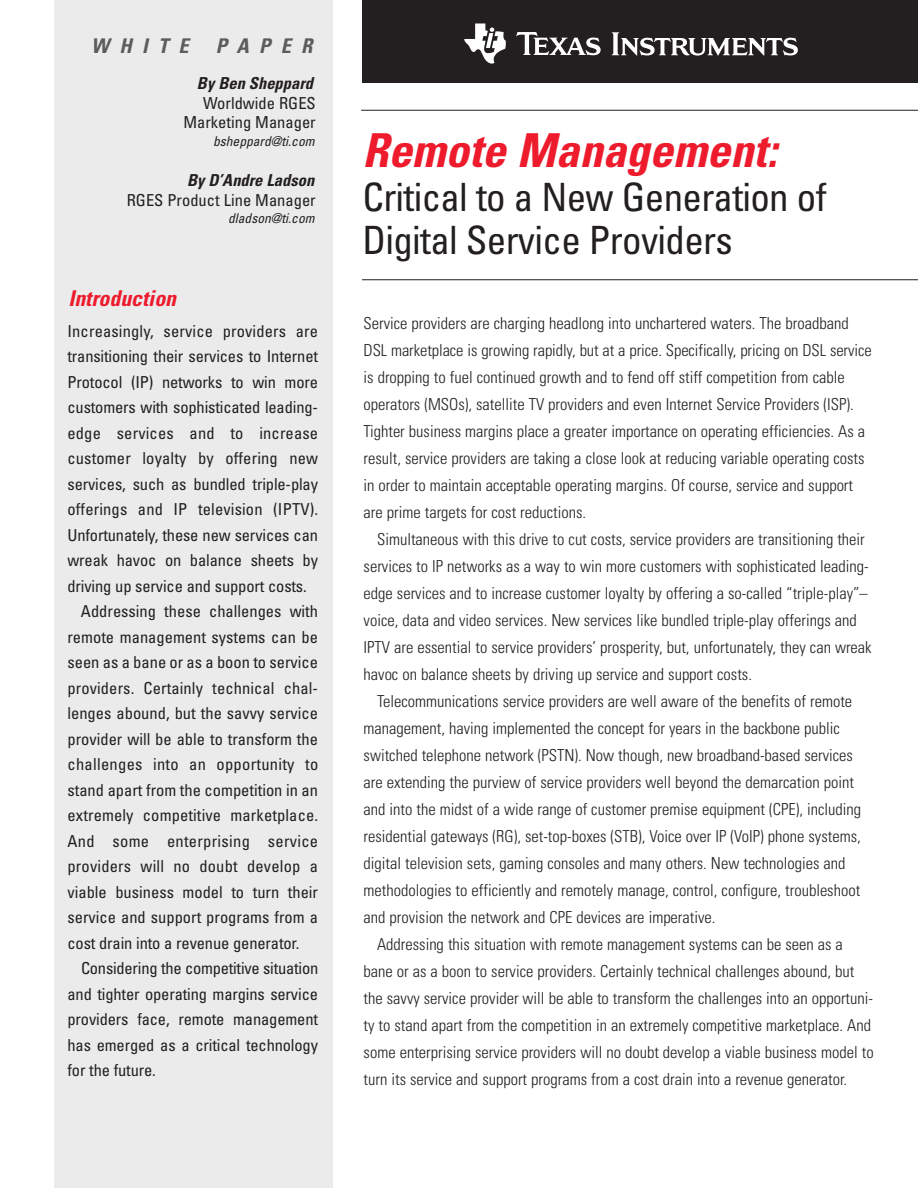
<style>
.page{position:relative;width:918px;height:1188px;background:#fff}
.page>*{position:absolute;margin:0;border:0;box-sizing:border-box;transform-origin:0 0}
.t1{font:italic 700 condensed 46.8px "Univers";color:#ee1b2d}
.t2{font:condensed 39px/43.5px "Univers";letter-spacing:-.02em;color:#231f20}
.t3{font:italic 700 condensed 21.75px "Univers";color:#ee1b2d}
.t4{font:italic 700 condensed 20.25px "Univers";letter-spacing:.51em;color:#5c5c5c}
.t5{font:300 condensed 16.5px/27px "Univers";color:#231f20}
.t6{font:condensed 16.5px/19.8px "Univers";color:#231f20;text-align:right}
.t7{font:condensed 16.5px "Univers";letter-spacing:.02em;color:#231f20}
.t8{font:italic 700 condensed 16.5px "Univers";color:#231f20}
.t9{font:italic condensed 13.5px "Univers";color:#231f20}
</style>
<div class="page">
<div style="left:54px;top:0;width:279px;height:1188px;background:#ebebec"></div>
<div style="left:362px;top:0;width:556px;height:83px;background:#231f20"></div>
<svg style="left:464px;top:23px;width:42px;height:41px"></svg>
<svg style="left:516px;top:32px;width:85px;height:23px"></svg>
<svg style="left:612px;top:32px;width:186px;height:24px"></svg>
<hr style="left:361px;top:110px;width:557px;height:1px;background:#231f20">
<hr style="left:362px;top:279px;width:556px;height:1px;background:#231f20">
<p class="t4" style="left:91px;top:38px;width:99px">WHITE</p>
<p class="t4" style="left:216px;top:38px;width:98px">PAPER</p>
<p class="t8" style="left:197px;top:77px;width:118px">By Ben Sheppard</p>
<p class="t6" style="left:183px;top:94px;width:134px">Worldwide RGES<br>Marketing Manager</p>
<p class="t9" style="left:213px;top:136px;width:103px">bsheppard@ti.com</p>
<p class="t8" style="left:187px;top:174px;width:129px">By D’Andre Ladson</p>
<p class="t6" style="left:127px;top:191px;width:190px">RGES Product Line Manager</p>
<p class="t9" style="left:228px;top:214px;width:88px">dladson@ti.com</p>
<h3 class="t3" style="left:68px;top:290px;width:109px">Introduction</h3>
<p class="t6" style="left:68px;top:323px;width:252px">Increasingly, service providers are</p>
<p class="t6" style="left:68px;top:348px;width:252px">transitioning their services to Internet</p>
<p class="t6" style="left:68px;top:374px;width:252px">Protocol (IP) networks to win more</p>
<p class="t6" style="left:68px;top:399px;width:252px">customers with sophisticated leading-</p>
<p class="t6" style="left:68px;top:425px;width:252px">edge services and to increase</p>
<p class="t6" style="left:68px;top:450px;width:252px">customer loyalty by offering new</p>
<p class="t6" style="left:68px;top:476px;width:252px">services, such as bundled triple-play</p>
<p class="t6" style="left:68px;top:501px;width:252px">offerings and IP television (IPTV).</p>
<p class="t6" style="left:68px;top:527px;width:252px">Unfortunately, these new services can</p>
<p class="t6" style="left:68px;top:552px;width:252px">wreak havoc on balance sheets by</p>
<p class="t6" style="left:68px;top:578px;width:241px">driving up service and support costs.</p>
<p class="t6" style="left:81px;top:603px;width:239px">Addressing these challenges with</p>
<p class="t6" style="left:68px;top:629px;width:252px">remote management systems can be</p>
<p class="t6" style="left:68px;top:654px;width:252px">seen as a bane or as a boon to service</p>
<p class="t6" style="left:68px;top:680px;width:252px">providers. Certainly technical chal-</p>
<p class="t6" style="left:68px;top:705px;width:252px">lenges abound, but the savvy service</p>
<p class="t6" style="left:68px;top:731px;width:252px">provider will be able to transform the</p>
<p class="t7" style="left:68px;top:759px;width:252px">challenges into an opportunity to</p>
<p class="t6" style="left:68px;top:782px;width:252px">stand apart from the competition in an</p>
<p class="t6" style="left:68px;top:807px;width:252px">extremely competitive marketplace.</p>
<p class="t7" style="left:68px;top:835px;width:252px">And some enterprising service</p>
<p class="t6" style="left:68px;top:858px;width:252px">providers will no doubt develop a</p>
<p class="t6" style="left:68px;top:884px;width:252px">viable business model to turn their</p>
<p class="t6" style="left:68px;top:909px;width:252px">service and support programs from a</p>
<p class="t6" style="left:68px;top:935px;width:233px">cost drain into a revenue generator.</p>
<p class="t6" style="left:81px;top:960px;width:239px">Considering the competitive situation</p>
<p class="t6" style="left:68px;top:986px;width:252px">and tighter operating margins service</p>
<p class="t6" style="left:68px;top:1011px;width:252px">providers face, remote management</p>
<p class="t6" style="left:68px;top:1037px;width:252px">has emerged as a critical technology</p>
<p class="t6" style="left:68px;top:1062px;width:90px">for the future.</p>
<h1 class="t1" style="left:362px;top:134px;width:416px">Remote Management:</h1>
<h2 class="t2" style="left:362px;top:178px;width:466px">Critical to a New Generation of<br>Digital Service Providers</h2>
<p class="t5" style="left:364px;top:311px;width:510px">Service providers are charging headlong into unchartered waters. The broadband DSL marketplace is growing rapidly, but at a price. Specifically, pricing on DSL service is dropping to fuel continued growth and to fend off stiff competition from cable operators (MSOs), satellite TV providers and even Internet Service Providers (ISP).<br>Tighter business margins place a greater importance on operating efficiencies. As a result, service providers are taking a close look at reducing variable operating costs in order to maintain acceptable operating margins. Of course, service and support are prime targets for cost reductions.</p>
<p class="t5" style="left:364px;top:527px;width:510px;text-indent:13px">Simultaneous with this drive to cut costs, service providers are transitioning their services to IP networks as a way to win more customers with sophisticated leading&shy;edge services and to increase customer loyalty by offering a so-called “triple-play”– voice, data and video services. New services like bundled triple-play offerings and IPTV are essential to service providers’ prosperity, but, unfortunately, they can wreak havoc on balance sheets by driving up service and support costs.</p>
<p class="t5" style="left:364px;top:689px;width:499px;text-indent:13px">Telecommunications service providers are well aware of the benefits of remote management, having implemented the concept for years in the backbone public switched telephone network (PSTN). Now though, new broadband-based services are extending the purview of service providers well beyond the demarcation point and into the midst of a wide range of customer premise equipment (CPE), including residential gateways (RG), set-top-boxes (STB), Voice over IP (VoIP) phone systems, digital television sets, gaming consoles and many others. New technologies and methodologies to efficiently and remotely manage, control, configure, troubleshoot and provision the network and CPE devices are imperative.</p>
<p class="t5" style="left:364px;top:932px;width:512px;text-indent:13px">Addressing this situation with remote management systems can be seen as a bane or as a boon to service providers. Certainly technical challenges abound, but the savvy service provider will be able to transform the challenges into an opportuni&shy;ty to stand apart from the competition in an extremely competitive marketplace. And some enterprising service providers will no doubt develop a viable business model to turn its service and support programs from a cost drain into a revenue generator.</p>
</div>
